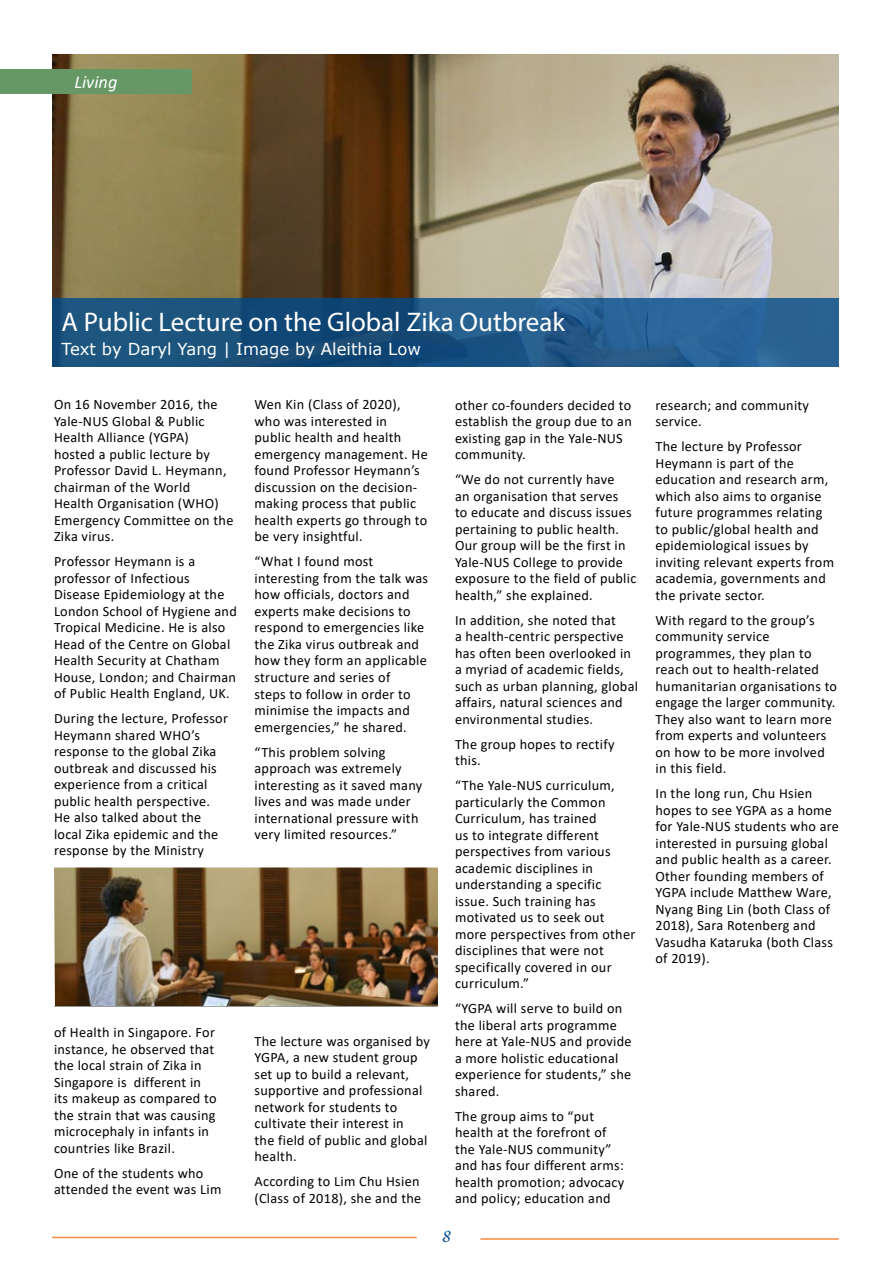
<style>
.page{position:relative;width:893px;height:1263px;background:#fff}
.page>*{position:absolute;margin:0;border:0;box-sizing:border-box;transform-origin:0 0}
.t1{font:27px "Myriad Pro";color:#fff}
.t2{font:italic 18.3px "Calibri";color:#fff}
.t3{font:italic 18px "Yale Design";color:#004b8d}
.t4{font:16.5px "Verdana";color:#fff}
.t5{font:14.25px/16.5px "Calibri";letter-spacing:.02em;color:#000}
</style>
<div class="page">
<hr style="left:52px;top:1237px;width:365px;height:1px;background:#ff893d">
<hr style="left:480px;top:1238px;width:359px;height:2px;background:#ff893d">
<img style="left:52px;top:54px;width:787px;height:245px">
<svg style="left:52px;top:299px;width:787px;height:68px;background:#1e5685"></svg>
<div style="left:0;top:69px;width:192px;height:24px;background:#659865"></div>
<img style="left:54px;top:867px;width:384px;height:139px">
<p class="t2" style="left:74px;top:69px;width:45px">Living</p>
<h1 class="t1" style="left:62px;top:305px;width:505px">A Public Lecture on the Global Zika Outbreak</h1>
<p class="t4" style="left:62px;top:338px;width:361px">Text by Daryl Yang | Image by Aleithia Low</p>
<p class="t5" style="left:54px;top:396px;width:181px">On 16 November 2016, the<br>Yale-NUS Global &amp; Public<br>Health Alliance (YGPA)<br>hosted a public lecture by<br>Professor David L. Heymann, chairman of the World<br>Health Organisation (WHO)<br>Emergency Committee on the<br>Zika virus.</p>
<p class="t5" style="left:54px;top:553px;width:184px">Professor Heymann is a professor of Infectious<br>Disease Epidemiology at the<br>London School of Hygiene and<br>Tropical Medicine. He is also<br>Head of the Centre on Global<br>Health Security at Chatham<br>House, London; and Chairman of Public Health England, UK.</p>
<p class="t5" style="left:54px;top:710px;width:176px">During the lecture, Professor<br>Heymann shared WHO’s response to the global Zika outbreak and discussed his experience from a critical public health perspective.<br>He also talked about the local Zika epidemic and the response by the Ministry</p>
<p class="t5" style="left:54px;top:1024px;width:164px">of Health in Singapore. For instance, he observed that the local strain of Zika in<br>Singapore is different in its makeup as compared to the strain that was causing microcephaly in infants in countries like Brazil.</p>
<p class="t5" style="left:54px;top:1164px;width:169px">One of the students who attended the event was Lim</p>
<p class="t5" style="left:254px;top:396px;width:175px">Wen Kin (Class of 2020), who was interested in<br>public health and health emergency management. He found Professor Heymann’s discussion on the decision&shy;making process that public health experts go through to be very insightful.</p>
<p class="t5" style="left:254px;top:553px;width:175px">“What I found most interesting from the talk was how officials, doctors and experts make decisions to respond to emergencies like the Zika virus outbreak and how they form an applicable structure and series of<br>steps to follow in order to minimise the impacts and emergencies,” he shared.</p>
<p class="t5" style="left:254px;top:743px;width:169px">“This problem solving approach was extremely interesting as it saved many lives and was made under international pressure with very limited resources.”</p>
<p class="t5" style="left:254px;top:1032px;width:177px">The lecture was organised by<br>YGPA, a new student group set up to build a relevant, supportive and professional network for students to cultivate their interest in<br>the field of public and global health.</p>
<p class="t5" style="left:254px;top:1173px;width:168px">According to Lim Chu Hsien (Class of 2018), she and the</p>
<p class="t5" style="left:455px;top:396px;width:178px">other co-founders decided to establish the group due to an existing gap in the Yale-NUS community.</p>
<p class="t5" style="left:455px;top:471px;width:183px">“We do not currently have<br>an organisation that serves<br>to educate and discuss issues pertaining to public health.<br>Our group will be the first in<br>Yale-NUS College to provide exposure to the field of public health,” she explained.</p>
<p class="t5" style="left:455px;top:611px;width:185px">In addition, she noted that<br>a health-centric perspective has often been overlooked in a myriad of academic fields, such as urban planning, global affairs, natural sciences and environmental studies.</p>
<p class="t5" style="left:455px;top:735px;width:161px">The group hopes to rectify this.</p>
<p class="t5" style="left:455px;top:777px;width:182px">“The Yale-NUS curriculum, particularly the Common<br>Curriculum, has trained<br>us to integrate different perspectives from various academic disciplines in understanding a specific issue. Such training has motivated us to seek out more perspectives from other disciplines that were not specifically covered in our curriculum.”</p>
<p class="t5" style="left:455px;top:1000px;width:178px">“YGPA will serve to build on the liberal arts programme here at Yale-NUS and provide a more holistic educational experience for students,” she shared.</p>
<p class="t5" style="left:455px;top:1107px;width:171px">The group aims to “put health at the forefront of the Yale-NUS community” and has four different arms: health promotion; advocacy and policy; education and</p>
<p class="t3" style="left:442px;top:1226px;width:10px">8</p>
<p class="t5" style="left:655px;top:396px;width:155px">research; and community service.</p>
<p class="t5" style="left:655px;top:438px;width:180px">The lecture by Professor<br>Heymann is part of the education and research arm, which also aims to organise future programmes relating to public/global health and epidemiological issues by inviting relevant experts from academia, governments and the private sector.</p>
<p class="t5" style="left:655px;top:611px;width:183px">With regard to the group’s community service programmes, they plan to reach out to health-related humanitarian organisations to engage the larger community.<br>They also want to learn more from experts and volunteers on how to be more involved in this field.</p>
<p class="t5" style="left:655px;top:785px;width:185px">In the long run, Chu Hsien hopes to see YGPA as a home for Yale-NUS students who are interested in pursuing global and public health as a career.<br>Other founding members of<br>YGPA include Matthew Ware,<br>Nyang Bing Lin (both Class of<br>2018), Sara Rotenberg and<br>Vasudha Kataruka (both Class of 2019).</p>
</div>
